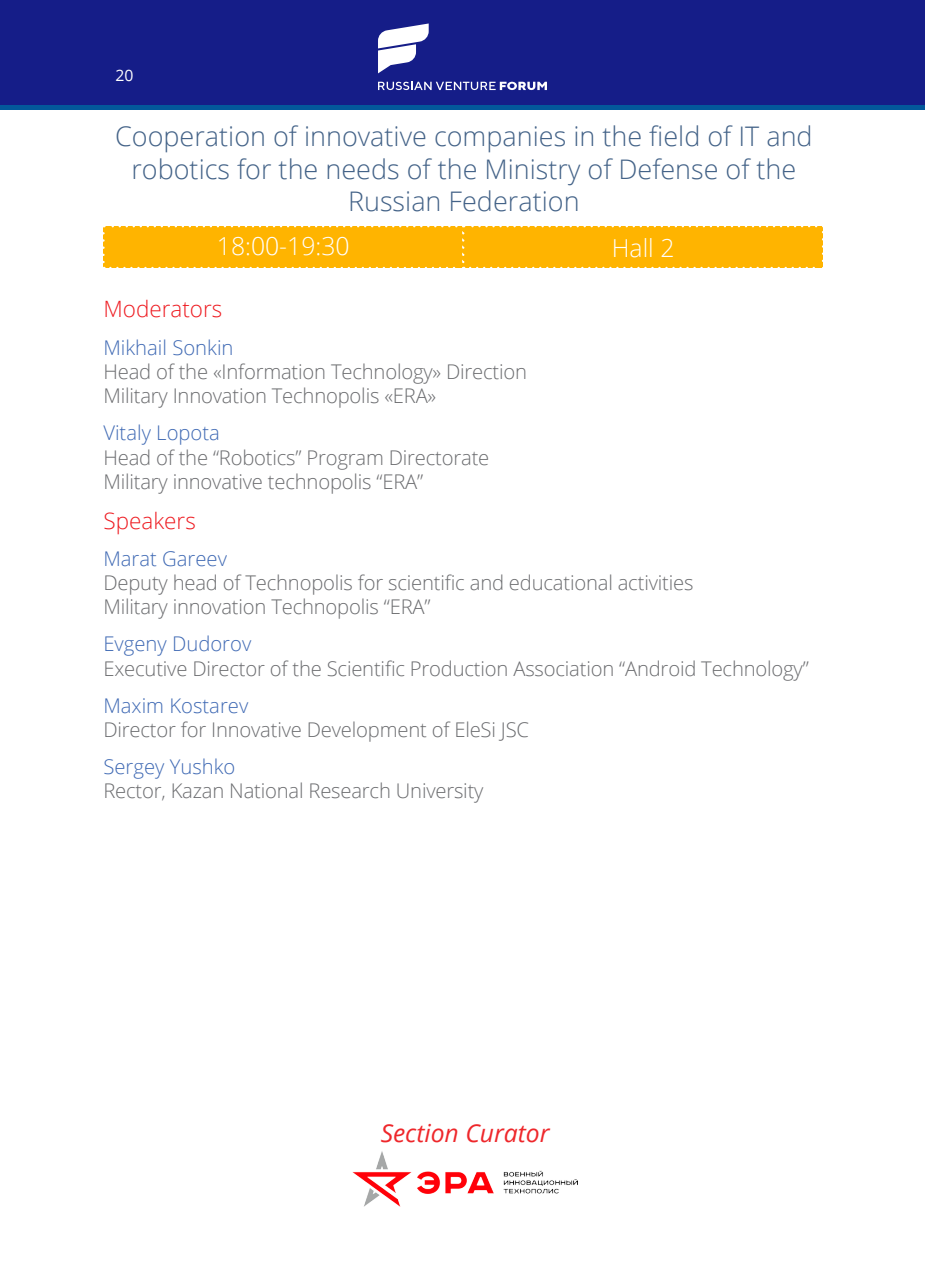
<style>
.page{position:relative;width:925px;height:1276px;background:#fff}
.page>*{position:absolute;margin:0;border:0;box-sizing:border-box;transform-origin:0 0}
.Секция{font:300 27px/32.4px "Open Sans";color:#446388;text-align:center}
.Имя{font:300 24.75px "Open Sans";color:#fff}
._11_черный_курсив{font:italic 24.75px "Open Sans";color:#ee272b}
.обязанность{font:300 22.5px "Open Sans";color:#ee1d23}
.Должность{font:300 20.25px/24.3px "Open Sans";letter-spacing:-.01em;color:#6c6d70}
.Имя-2{font:300 20.25px "Open Sans";color:#406ab4}
.t1{font:15.75px "Open Sans";color:#fff}
</style>
<div class="page">
<div style="left:0;top:0;width:925px;height:106px;background:#151d88"></div>
<div style="left:0;top:105px;width:925px;height:5px;background:#03589b"></div>
<svg style="left:378px;top:23px;width:51px;height:50px"></svg>
<svg style="left:378px;top:82px;width:169px;height:8px"></svg>
<div style="left:103px;top:226px;width:720px;height:42px;background:#ffb400"></div>
<img style="left:353px;top:1151px;width:224px;height:55px">
<p class="t1" style="left:116px;top:64px;width:20px">20</p>
<p class="Секция" style="left:115px;top:119px;width:699px">Cooperation of innovative companies in the field of IT and robotics for the needs of the Ministry of Defense of the<br>Russian Federation</p>
<p class="Имя" style="left:217px;top:229px;width:134px">18:00-19:30</p>
<p class="Имя" style="left:612px;top:231px;width:64px">Hall 2</p>
<p class="обязанность" style="left:103px;top:294px;width:120px">Moderators</p>
<p class="Имя-2" style="left:103px;top:333px;width:132px">Mikhail Sonkin</p>
<p class="Должность" style="left:103px;top:359px;width:425px">Head of the «Information Technology» Direction<br>Military Innovation Technopolis «ERA»</p>
<p class="Имя-2" style="left:103px;top:419px;width:118px">Vitaly Lopota</p>
<p class="Должность" style="left:103px;top:444px;width:387px">Head of the “Robotics” Program Directorate</p>
<p class="Должность" style="left:103px;top:469px;width:321px">Military innovative technopolis “ERA”</p>
<p class="обязанность" style="left:103px;top:505px;width:94px">Speakers</p>
<p class="Имя-2" style="left:103px;top:544px;width:125px">Marat Gareev</p>
<p class="Должность" style="left:103px;top:570px;width:591px">Deputy head of Technopolis for scientific and educational activities</p>
<p class="Должность" style="left:103px;top:594px;width:329px">Military innovation Technopolis “ERA”</p>
<p class="Имя-2" style="left:103px;top:630px;width:149px">Evgeny Dudorov</p>
<p class="Должность" style="left:103px;top:655px;width:707px">Executive Director of the Scientific Production Association “Android Technology”</p>
<p class="Имя-2" style="left:103px;top:691px;width:146px">Maxim Kostarev</p>
<p class="Должность" style="left:103px;top:717px;width:427px">Director for Innovative Development of EleSi JSC</p>
<p class="Имя-2" style="left:103px;top:753px;width:133px">Sergey Yushko</p>
<p class="Должность" style="left:103px;top:778px;width:382px">Rector, Kazan National Research University</p>
<p class="_11_черный_курсив" style="left:381px;top:1116px;width:170px">Section Curator</p>
</div>
